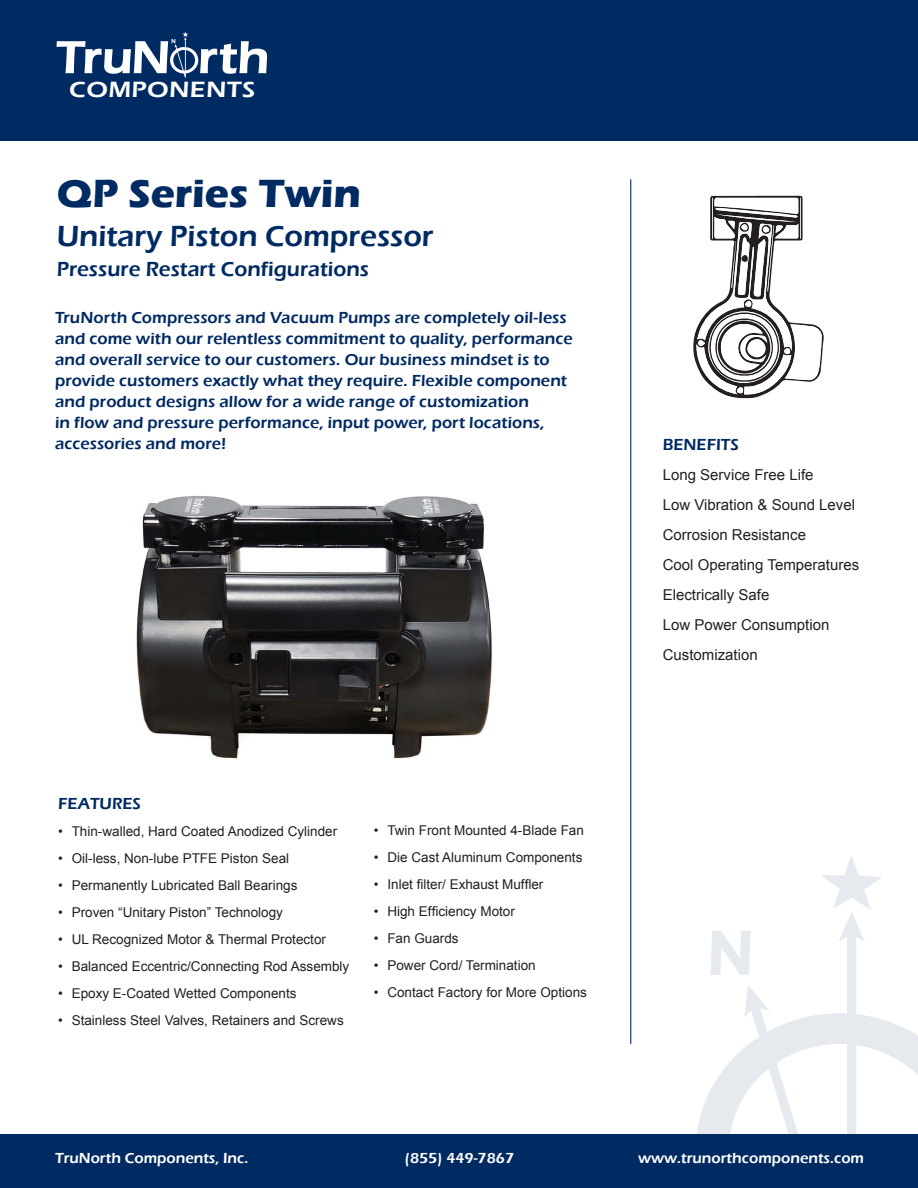
<style>
.page{position:relative;width:918px;height:1188px;background:#fff}
.page>*{position:absolute;margin:0;border:0;box-sizing:border-box;transform-origin:0 0}
.t1{font:700 40.5px "Eras ITC";color:#002a62}
.t2{font:600 30px "Eras ITC";color:#002a62}
.t3{font:600 22.8px "Eras ITC";letter-spacing:.015em;color:#fff;scale:1.13 1}
.t4{font:600 21px "Eras ITC";color:#002a62}
.t5{font:600 16.5px/21px "Eras ITC";letter-spacing:.005em;color:#002a62}
.t6{font:15px/30px "Arial";color:#231f20}
.t7{font:600 15px "Eras ITC";color:#fff}
.t8{font:13.5px "Arial";color:#231f20}
</style>
<div class="page">
<svg style="left:697px;top:856px;width:221px;height:278px"></svg>
<div style="left:0;top:0;width:918px;height:140px;background:#002a62"></div>
<img style="left:136px;top:496px;width:356px;height:263px">
<div style="left:0;top:1134px;width:918px;height:54px;background:#002a62"></div>
<hr style="left:630px;top:179px;width:1px;height:865px;background:#002a62">
<svg style="left:57px;top:32px;width:210px;height:46px"></svg>
<svg style="left:693px;top:196px;width:131px;height:203px"></svg>
<h3 class="t3" style="left:69px;top:76px;width:166px">COMPONENTS</h3>
<h1 class="t1" style="left:57px;top:170px;width:306px">QP Series Twin</h1>
<h2 class="t2" style="left:57px;top:219px;width:378px">Unitary Piston Compressor</h2>
<h3 class="t4" style="left:57px;top:257px;width:314px">Pressure Restart Configurations</h3>
<p class="t5" style="left:55px;top:308px;width:519px">TruNorth Compressors and Vacuum Pumps are completely oil-less and come with our relentless commitment to quality, performance and overall service to our customers. Our business mindset is to provide customers exactly what they require. Flexible component and product designs allow for a wide range of customization<br>in flow and pressure performance, input power, port locations, accessories and more!</p>
<p class="t5" style="left:58px;top:793px;width:84px">FEATURES</p>
<p class="t8" style="left:58px;top:823px;width:281px">• Thin-walled, Hard Coated Anodized Cylinder</p>
<p class="t8" style="left:58px;top:850px;width:233px">• Oil-less, Non-lube PTFE Piston Seal</p>
<p class="t8" style="left:58px;top:877px;width:241px">• Permanently Lubricated Ball Bearings</p>
<p class="t8" style="left:58px;top:904px;width:226px">• Proven “Unitary Piston” Technology</p>
<p class="t8" style="left:58px;top:931px;width:269px">• UL Recognized Motor &amp; Thermal Protector</p>
<p class="t8" style="left:58px;top:958px;width:293px">• Balanced Eccentric/Connecting Rod Assembly</p>
<p class="t8" style="left:58px;top:985px;width:240px">• Epoxy E-Coated Wetted Components</p>
<p class="t8" style="left:58px;top:1012px;width:287px">• Stainless Steel Valves, Retainers and Screws</p>
<p class="t8" style="left:374px;top:821px;width:212px">• Twin Front Mounted 4-Blade Fan</p>
<p class="t8" style="left:374px;top:848px;width:210px">• Die Cast Aluminum Components</p>
<p class="t8" style="left:374px;top:875px;width:171px">• Inlet filter/ Exhaust Muffler</p>
<p class="t8" style="left:374px;top:902px;width:143px">• High Efficiency Motor</p>
<p class="t8" style="left:374px;top:929px;width:86px">• Fan Guards</p>
<p class="t8" style="left:374px;top:956px;width:163px">• Power Cord/ Termination</p>
<p class="t8" style="left:374px;top:983px;width:215px">• Contact Factory for More Options</p>
<p class="t5" style="left:663px;top:434px;width:78px">BENEFITS</p>
<p class="t6" style="left:663px;top:460px;width:198px">Long Service Free Life<br>Low Vibration &amp; Sound Level<br>Corrosion Resistance<br>Cool Operating Temperatures<br>Electrically Safe<br>Low Power Consumption<br>Customization</p>
<p class="t7" style="left:55px;top:1150px;width:195px">TruNorth Components, Inc.</p>
<p class="t7" style="left:405px;top:1150px;width:111px">(855) 449-7867</p>
<p class="t7" style="left:638px;top:1150px;width:228px">www.trunorthcomponents.com</p>
</div>
